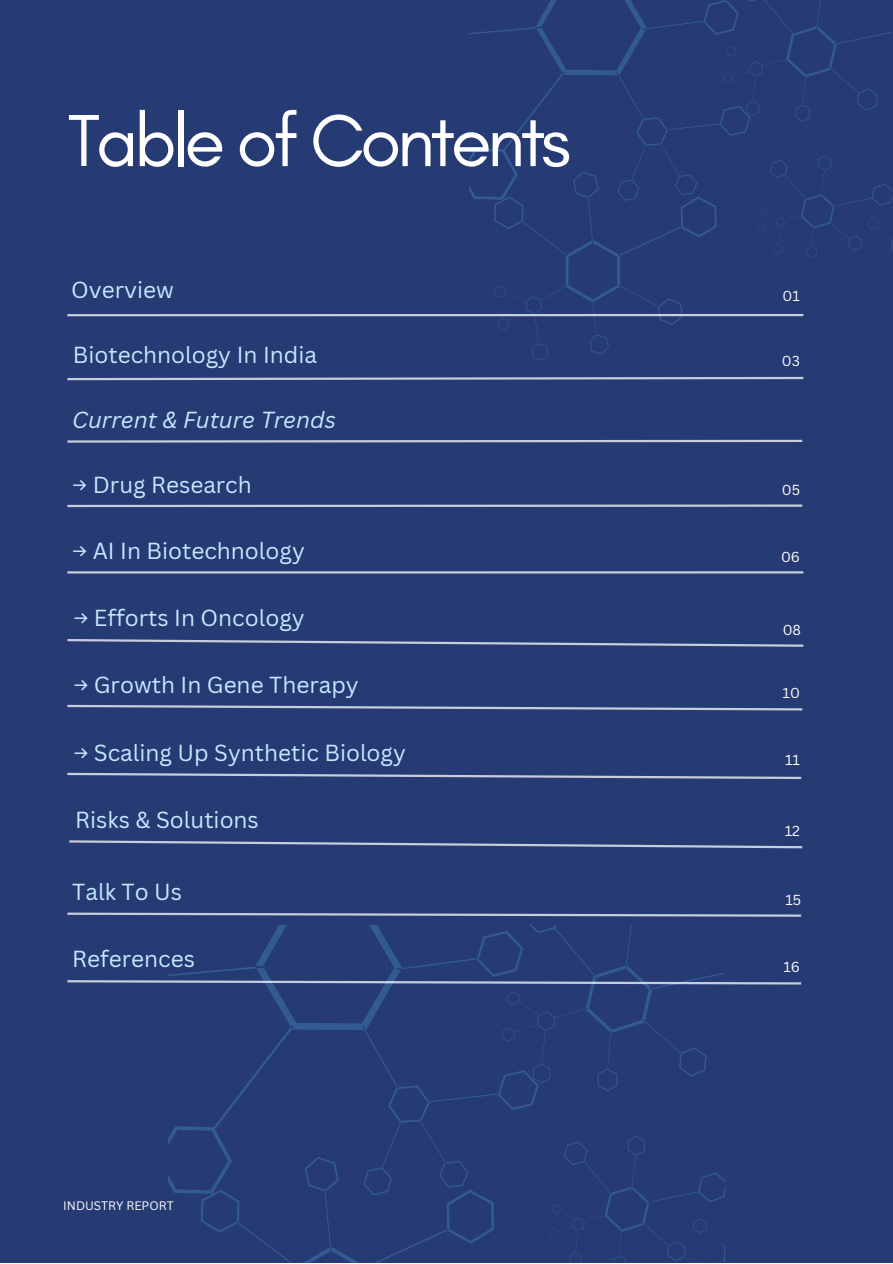
<style>
.page{position:relative;width:893px;height:1264px;background:#fff}
.page>*{position:absolute;margin:0;border:0;box-sizing:border-box;transform-origin:0 0}
.t1{font:75px "Glacial Indifference";letter-spacing:-.06em;color:#fff}
.t2{font:22.65px "Canva Sans";color:#c4e9ff}
.t3{font:italic 22.65px "Canva Sans";color:#c4e9ff}
.t4{font:14.1px "Canva Sans";color:#fff}
.t5{font:12px "Canva Sans";color:#fff}
</style>
<div class="page">
<div style="left:0;top:0;width:892px;height:1262px;background:#263a74"></div>
<svg style="left:469px;top:0;width:423px;height:361px"></svg>
<hr style="left:67px;top:314px;width:736px;height:2px;background:#fff">
<svg style="left:67px;top:439px;width:736px;height:4px"></svg>
<hr style="left:67px;top:504px;width:735px;height:3px;background:#fff">
<hr style="left:67px;top:571px;width:736px;height:2px;background:#fff">
<svg style="left:67px;top:639px;width:737px;height:8px"></svg>
<svg style="left:67px;top:704px;width:736px;height:7px"></svg>
<svg style="left:67px;top:772px;width:735px;height:7px"></svg>
<svg style="left:67px;top:912px;width:735px;height:5px"></svg>
<svg style="left:168px;top:924px;width:557px;height:338px"></svg>
<svg style="left:67px;top:979px;width:735px;height:6px"></svg>
<svg style="left:67px;top:376px;width:737px;height:5px"></svg>
<svg style="left:69px;top:840px;width:734px;height:9px"></svg>
<p class="t1" style="left:67px;top:95px;width:505px">Table of Contents</p>
<p class="t2" style="left:71px;top:274px;width:104px">Overview</p>
<p class="t4" style="left:782px;top:285px;width:19px">01</p>
<p class="t2" style="left:73px;top:339px;width:245px">Biotechnology In India</p>
<p class="t4" style="left:781px;top:350px;width:20px">03</p>
<p class="t3" style="left:72px;top:404px;width:265px">Current &amp; Future Trends</p>
<p class="t2" style="left:72px;top:469px;width:181px">→ Drug Research</p>
<p class="t2" style="left:72px;top:535px;width:234px">→ AI In Biotechnology</p>
<p class="t2" style="left:73px;top:601px;width:233px">→ Efforts In Oncology</p>
<p class="t2" style="left:73px;top:668px;width:287px">→ Growth In Gene Therapy</p>
<p class="t2" style="left:73px;top:736px;width:334px">→ Scaling Up Synthetic Biology</p>
<p class="t2" style="left:75px;top:804px;width:185px">Risks &amp; Solutions</p>
<p class="t4" style="left:781px;top:480px;width:20px">05</p>
<p class="t4" style="left:781px;top:547px;width:20px">06</p>
<p class="t4" style="left:782px;top:619px;width:20px">08</p>
<p class="t4" style="left:782px;top:682px;width:19px">10</p>
<p class="t4" style="left:785px;top:750px;width:16px">11</p>
<p class="t4" style="left:784px;top:821px;width:17px">12</p>
<p class="t2" style="left:72px;top:876px;width:111px">Talk To Us</p>
<p class="t4" style="left:785px;top:889px;width:17px">15</p>
<p class="t2" style="left:72px;top:942px;width:124px">References</p>
<p class="t4" style="left:783px;top:956px;width:18px">16</p>
<p class="t5" style="left:63px;top:1196px;width:112px">INDUSTRY REPORT</p>
</div>
